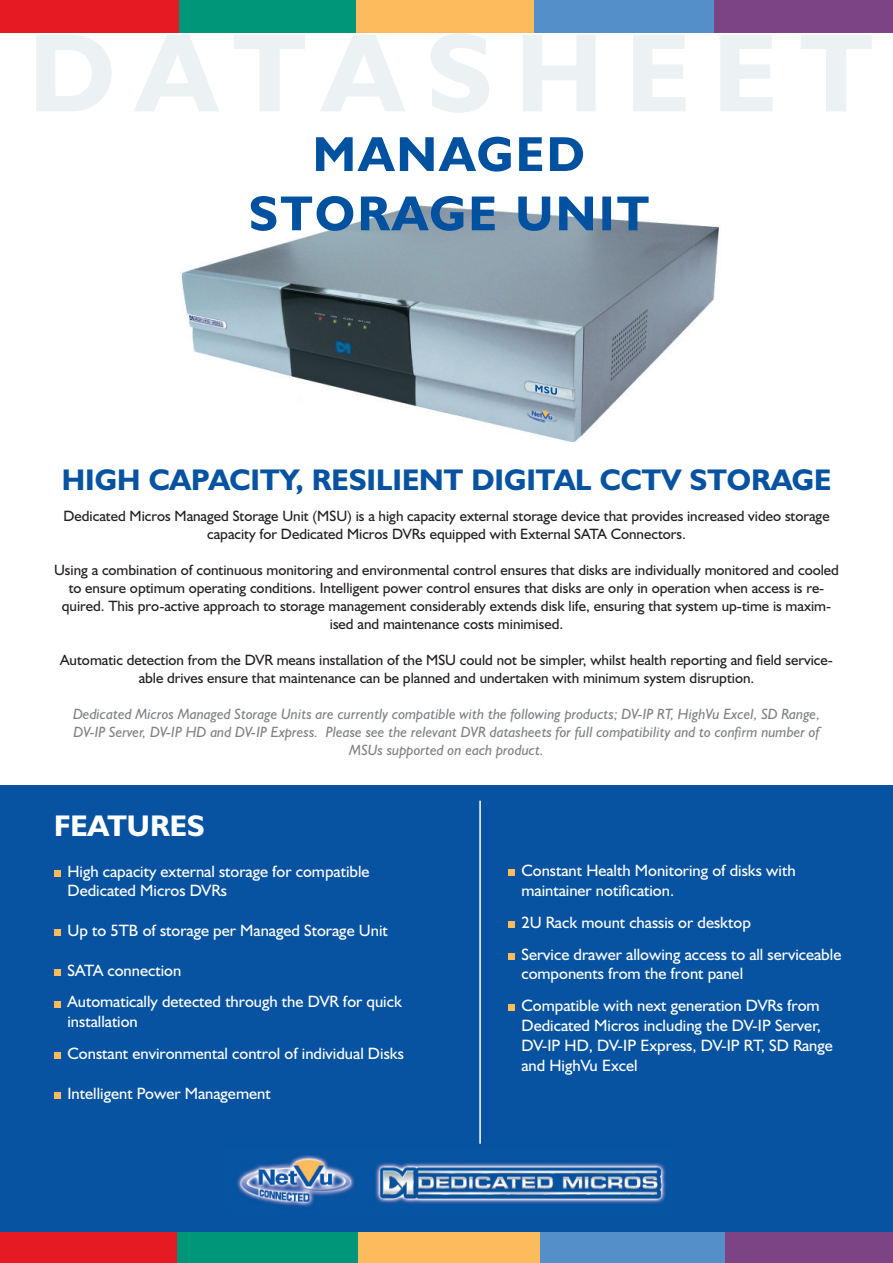
<style>
.page{position:relative;width:893px;height:1263px;background:#fff}
.page>*{position:absolute;margin:0;border:0;box-sizing:border-box;transform-origin:0 0}
.t1{font:700 30px "Humanist 521 BT";color:#0753a1}
.t2{font:700 30px "Humanist 521 BT";color:#fff}
.t3{font:16.5px/19.8px "Humanist 521 BT";color:#fff}
.t4{font:15px/18px "Humanist 521 BT";color:#231f20;text-align:center}
.t5{font:italic 15px/18px "Humanist 521 BT";color:#808285;text-align:center}
</style>
<div class="page">
<div style="left:0;top:785px;width:892px;height:478px;background:#0753a1"></div>
<div style="left:0;top:0;width:180px;height:32px;background:#e51a23"></div>
<div style="left:713px;top:0;width:179px;height:32px;background:#7d4485"></div>
<div style="left:179px;top:0;width:180px;height:32px;background:#009679"></div>
<div style="left:356px;top:0;width:180px;height:32px;background:#fcbc5e"></div>
<div style="left:534px;top:0;width:180px;height:32px;background:#558fca"></div>
<div style="left:0;top:1232px;width:178px;height:31px;background:#e51a23"></div>
<div style="left:724px;top:1232px;width:168px;height:31px;background:#7d4485"></div>
<div style="left:177px;top:1232px;width:184px;height:31px;background:#009679"></div>
<div style="left:358px;top:1232px;width:184px;height:31px;background:#fcbc5e"></div>
<div style="left:541px;top:1232px;width:184px;height:31px;background:#558fca"></div>
<hr style="left:479px;top:801px;width:2px;height:343px;background:#fff">
<svg style="left:508px;top:870px;width:6px;height:6px"></svg>
<div style="left:508px;top:921px;width:6px;height:7px;background:#fcbc5e"></div>
<div style="left:508px;top:953px;width:6px;height:7px;background:#fcbc5e"></div>
<svg style="left:508px;top:1005px;width:6px;height:6px"></svg>
<div style="left:54px;top:870px;width:6px;height:7px;background:#fcbc5e"></div>
<svg style="left:54px;top:930px;width:6px;height:6px"></svg>
<div style="left:54px;top:969px;width:6px;height:7px;background:#fcbc5e"></div>
<svg style="left:54px;top:1001px;width:6px;height:6px"></svg>
<svg style="left:54px;top:1053px;width:6px;height:6px"></svg>
<div style="left:54px;top:1092px;width:6px;height:7px;background:#fcbc5e"></div>
<img style="left:181px;top:136px;width:538px;height:306px">
<img style="left:535px;top:385px;width:22px;height:10px">
<img style="left:315px;top:312px;width:55px;height:12px">
<img style="left:251px;top:137px;width:397px;height:94px">
<img style="left:237px;top:1155px;width:429px;height:52px">
<h1 class="t1" style="left:62px;top:461px;width:771px">HIGH CAPACITY, RESILIENT DIGITAL CCTV STORAGE</h1>
<p class="t4" style="left:63px;top:507px;width:768px">Dedicated Micros Managed Storage Unit (MSU) is a high capacity external storage device that provides increased video storage capacity for Dedicated Micros DVRs equipped with External SATA Connectors.</p>
<p class="t4" style="left:54px;top:561px;width:786px">Using a combination of continuous monitoring and environmental control ensures that disks are individually monitored and cooled to ensure optimum operating conditions. Intelligent power control ensures that disks are only in operation when access is re&shy;quired. This pro-active approach to storage management considerably extends disk life, ensuring that system up-time is maxim&shy;ised and maintenance costs minimised.</p>
<p class="t4" style="left:60px;top:651px;width:774px">Automatic detection from the DVR means installation of the MSU could not be simpler, whilst health reporting and field service&shy;able drives ensure that maintenance can be planned and undertaken with minimum system disruption.</p>
<p class="t5" style="left:73px;top:705px;width:748px">Dedicated Micros Managed Storage Units are currently compatible with the following products; DV-IP RT, HighVu Excel, SD Range,<br>DV-IP Server, DV-IP HD and DV-IP Express. Please see the relevant DVR datasheets for full compatibility and to confirm number of<br>MSUs supported on each product.</p>
<h1 class="t2" style="left:54px;top:807px;width:152px">FEATURES</h1>
<p class="t3" style="left:67px;top:861px;width:304px">High capacity external storage for compatible<br>Dedicated Micros DVRs</p>
<p class="t3" style="left:68px;top:920px;width:322px">Up to 5TB of storage per Managed Storage Unit</p>
<p class="t3" style="left:68px;top:954px;width:336px;line-height:31.8px">SATA connection<br>Automatically detected through the DVR for quick</p>
<p class="t3" style="left:67px;top:1005px;width:338px;line-height:31.8px">installation<br>Constant environmental control of individual Disks</p>
<p class="t3" style="left:68px;top:1083px;width:205px">Intelligent Power Management</p>
<p class="t3" style="left:521px;top:860px;width:276px">Constant Health Monitoring of disks with maintainer notification.</p>
<p class="t3" style="left:521px;top:906px;width:321px;line-height:31.8px">2U Rack mount chassis or desktop<br>Service drawer allowing access to all serviceable</p>
<p class="t3" style="left:521px;top:958px;width:300px;line-height:31.8px">components from the front panel<br>Compatible with next generation DVRs from</p>
<p class="t3" style="left:521px;top:1015px;width:313px">Dedicated Micros including the DV-IP Server,<br>DV-IP HD, DV-IP Express, DV-IP RT, SD Range and HighVu Excel</p>
</div>
